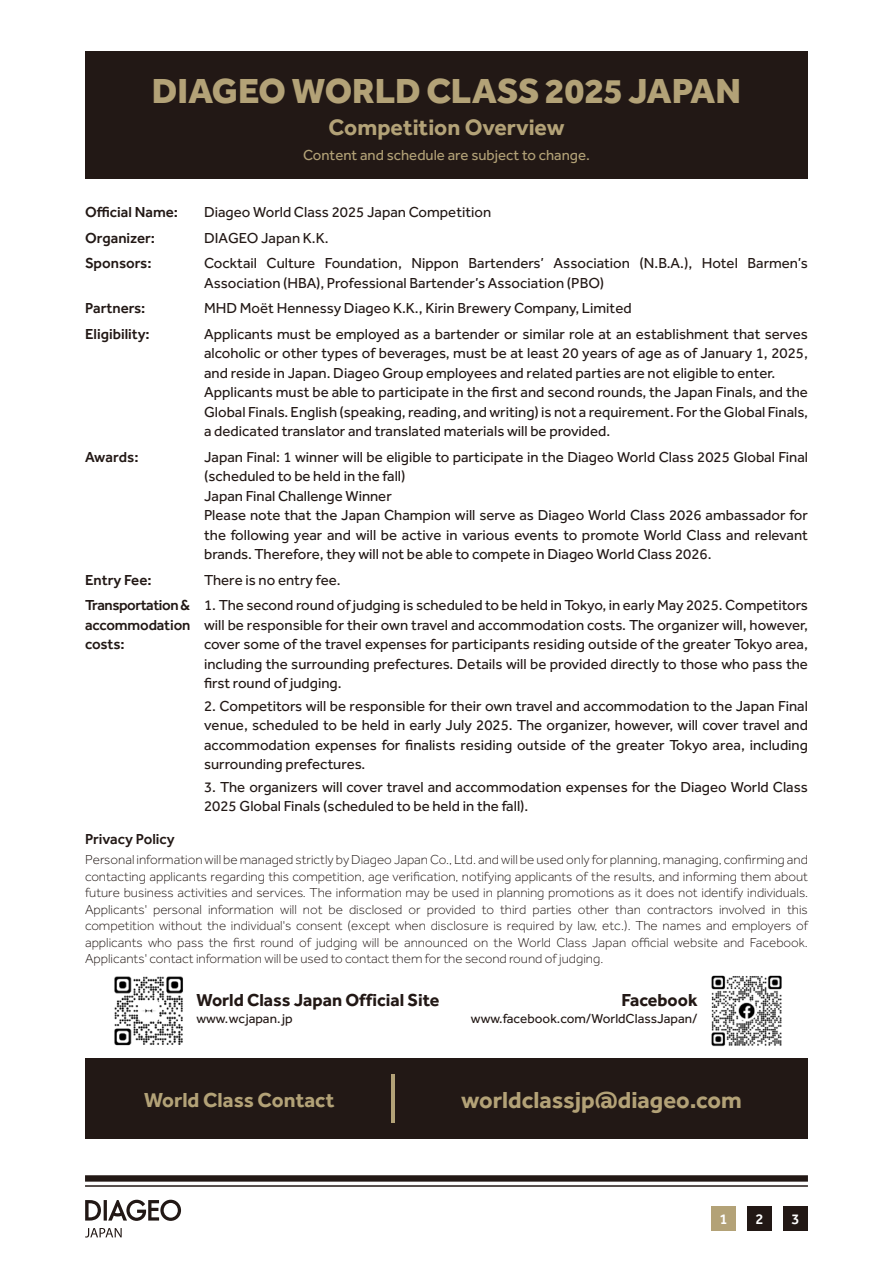
<style>
.page{position:relative;width:893px;height:1263px;background:#fff}
.page>*{position:absolute;margin:0;border:0;box-sizing:border-box;transform-origin:0 0}
.t1{font:800 36px "Effra";color:#b3a277}
.t2{font:700 24px "Effra";color:#b3a277}
.t3{font:700 23.1px "Effra";color:#b3a277}
.t4{font:700 21px "Effra";color:#b3a277}
.t5{font:700 18px "Effra";color:#221815}
.t6{font:15px/19.5px "Effra";color:#221815}
.t7{font:500 15px/25.5px "Effra";color:#221815}
.t8{font:15px "Effra";color:#b3a277}
.t9{font:500 15px/25.5px "Effra";letter-spacing:-.03em;color:#221815}
.t10{font:500 15px "Effra";color:#fff}
.t11{font:300 13.5px/16.5px "Effra";color:#221815;text-align:justify}
.t12{font:13.5px "Effra";color:#221815}
</style>
<div class="page">
<img style="left:711px;top:975px;width:71px;height:72px">
<img style="left:114px;top:976px;width:69px;height:70px">
<svg style="left:85px;top:1200px;width:96px;height:21px"></svg>
<svg style="left:85px;top:1228px;width:37px;height:9px"></svg>
<div style="left:85px;top:1058px;width:723px;height:81px;background:#221815"></div>
<hr style="left:85px;top:1185px;width:723px;height:2px;background:#221815">
<div style="left:85px;top:1175px;width:723px;height:6px;background:#221815"></div>
<div style="left:85px;top:51px;width:723px;height:128px;background:#221815"></div>
<div style="left:712px;top:1206px;width:24px;height:25px;background:#b3a277"></div>
<div style="left:748px;top:1206px;width:24px;height:25px;background:#221815"></div>
<div style="left:784px;top:1206px;width:24px;height:25px;background:#221815"></div>
<hr style="left:391px;top:1074px;width:3px;height:49px;background:#b3a277">
<h1 class="t1" style="left:152px;top:69px;width:591px">DIAGEO WORLD CLASS 2025 JAPAN</h1>
<h3 class="t3" style="left:328px;top:113px;width:237px">Competition Overview</h3>
<p class="t8" style="left:303px;top:146px;width:288px">Content and schedule are subject to change.</p>
<p class="t7" style="left:85px;top:199px;width:94px">Official Name:<br>Organizer:<br>Sponsors:</p>
<p class="t7" style="left:85px;top:295px;width:66px">Partners:<br>Eligibility:</p>
<p class="t7" style="left:85px;top:444px;width:55px">Awards:</p>
<p class="t9" style="left:85px;top:567px;width:107px">Entry Fee:<br>Transportation &amp;</p>
<p class="t7" style="left:85px;top:615px;width:107px;line-height:19.5px">accommodation costs:</p>
<p class="t6" style="left:204px;top:199px;width:605px;line-height:25.5px">Diageo World Class 2025 Japan Competition<br>DIAGEO Japan K.K.<br>Cocktail Culture Foundation, Nippon Bartenders’ Association (N.B.A.), Hotel Barmen’s</p>
<p class="t6" style="left:204px;top:270px;width:605px;line-height:25.5px">Association (HBA), Professional Bartender’s Association (PBO)<br>MHD Moët Hennessy Diageo K.K., Kirin Brewery Company, Limited<br>Applicants must be employed as a bartender or similar role at an establishment that serves</p>
<p class="t6" style="left:204px;top:343px;width:605px">alcoholic or other types of beverages, must be at least 20 years of age as of January 1, 2025, and reside in Japan. Diageo Group employees and related parties are not eligible to enter.<br>Applicants must be able to participate in the first and second rounds, the Japan Finals, and the Global Finals. English (speaking, reading, and writing) is not a requirement. For the Global Finals, a dedicated translator and translated materials will be provided.</p>
<p class="t6" style="left:204px;top:447px;width:605px">Japan Final: 1 winner will be eligible to participate in the Diageo World Class 2025 Global Final (scheduled to be held in the fall)<br>Japan Final Challenge Winner<br>Please note that the Japan Champion will serve as Diageo World Class 2026 ambassador for the following year and will be active in various events to promote World Class and relevant brands. Therefore, they will not be able to compete in Diageo World Class 2026.</p>
<p class="t6" style="left:204px;top:570px;width:138px">There is no entry fee.</p>
<p class="t6" style="left:204px;top:595px;width:605px;text-align:justify">1. The second round of judging is scheduled to be held in Tokyo, in early May 2025. Competitors will be responsible for their own travel and accommodation costs. The organizer will, however, cover some of the travel expenses for participants residing outside of the greater Tokyo area, including the surrounding prefectures. Details will be provided directly to those who pass the first round of judging.</p>
<p class="t6" style="left:204px;top:696px;width:605px;text-align:justify">2. Competitors will be responsible for their own travel and accommodation to the Japan Final venue, scheduled to be held in early July 2025. The organizer, however, will cover travel and accommodation expenses for finalists residing outside of the greater Tokyo area, including surrounding prefectures.</p>
<p class="t6" style="left:204px;top:777px;width:605px">3. The organizers will cover travel and accommodation expenses for the Diageo World Class<br>2025 Global Finals (scheduled to be held in the fall).</p>
<p class="t7" style="left:85px;top:826px;width:91px">Privacy Policy</p>
<p class="t11" style="left:85px;top:851px;width:724px">Personal information will be managed strictly by Diageo Japan Co., Ltd. and will be used only for planning, managing, confirming and contacting applicants regarding this competition, age verification, notifying applicants of the results, and informing them about future business activities and services. The information may be used in planning promotions as it does not identify individuals.<br>Applicants' personal information will not be disclosed or provided to third parties other than contractors involved in this competition without the individual's consent (except when disclosure is required by law, etc.). The names and employers of applicants who pass the first round of judging will be announced on the World Class Japan official website and Facebook.<br>Applicants' contact information will be used to contact them for the second round of judging.</p>
<p class="t5" style="left:196px;top:989px;width:245px">World Class Japan Official Site</p>
<p class="t12" style="left:196px;top:1011px;width:98px">www.wcjapan.jp</p>
<p class="t5" style="left:621px;top:989px;width:78px">Facebook</p>
<p class="t12" style="left:471px;top:1011px;width:228px">www.facebook.com/WorldClassJapan/</p>
<h3 class="t4" style="left:144px;top:1087px;width:192px">World Class Contact</h3>
<h2 class="t2" style="left:461px;top:1085px;width:282px">worldclassjp@diageo.com</h2>
<p class="t10" style="left:720px;top:1210px;width:10px">1</p>
<p class="t10" style="left:756px;top:1210px;width:10px">2</p>
<p class="t10" style="left:792px;top:1210px;width:10px">3</p>
</div>
